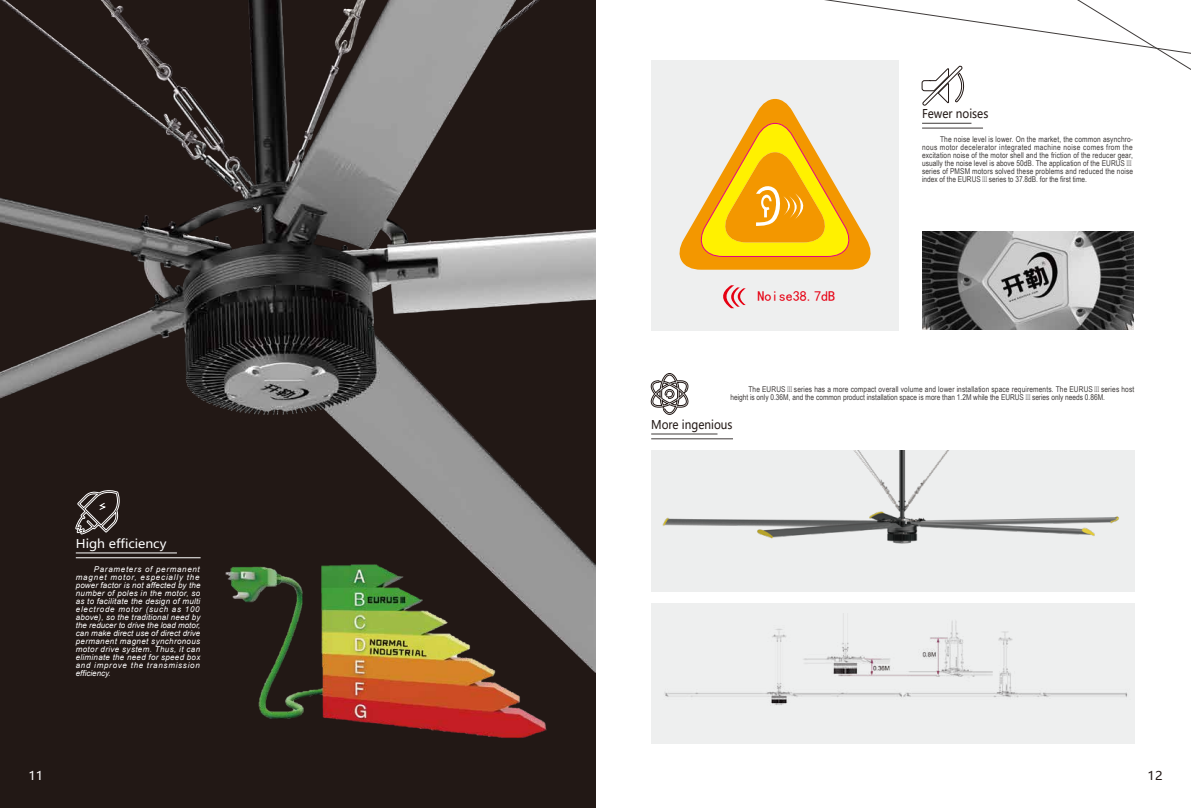
<style>
.page{position:relative;width:1191px;height:808px;background:#fff}
.page>*{position:absolute;margin:0;border:0;box-sizing:border-box;transform-origin:0 0}
.t1{font:14.1px "Sim Hei";color:#e60012}
.t2{font:12px "Microsoft Ya Hei";color:#221815;scale:.9 1}
.t3{font:12px "Microsoft Ya Hei";color:#fff;scale:1.06 1}
.t4{font:12px "Microsoft Ya Hei";color:#221815;scale:1.06 1}
.t5{font:italic 8px/8px "Arial";letter-spacing:.09em;color:#fff;text-align:justify}
.t6{font:8px/8px "Arial Narrow";color:#3e3a39;text-align:justify}
.t7{font:8px/8px "Arial Narrow";letter-spacing:.02em;color:#3e3a39}
.s1{font-family:"Adobe Song Std";font-weight:300}
</style>
<div class="page">
<img style="left:0;top:0;width:595px;height:808px">
<div style="left:651px;top:60px;width:248px;height:271px;background:#eeefef"></div>
<div style="left:651px;top:603px;width:483px;height:140px;background:#eeefef"></div>
<hr style="left:651px;top:439px;width:82px;height:1px;background:#3e3a39">
<hr style="left:651px;top:434px;width:66px;height:1px;background:#3e3a39">
<svg style="left:650px;top:373px;width:39px;height:42px"></svg>
<img style="left:653px;top:614px;width:481px;height:130px">
<img style="left:651px;top:451px;width:483px;height:141px">
<img style="left:923px;top:270px;width:210px;height:59px">
<svg style="left:679px;top:0;width:512px;height:270px"></svg>
<svg style="left:723px;top:285px;width:22px;height:23px"></svg>
<img style="left:217px;top:536px;width:342px;height:233px">
<h2 class="t2" style="left:922px;top:106px;width:75px">Fewer noises</h2>
<h1 class="t1" style="left:757px;top:289px;width:79px">Noise38.7dB</h1>
<p class="t6" style="left:922px;top:134px;width:213px;text-indent:18px">The noise level is lower. On the market, the common asynchro&shy;nous motor decelerator integrated machine noise comes from the excitation noise of the motor shell and the friction of the reducer gear, usually the noise level is above 50dB. The application of the EURUS<span class="s1">Ⅲ </span>series of PMSM motors solved these problems and reduced the noise index of the EURUS<span class="s1">Ⅲ</span>series to 37.8dB. for the first time.</p>
<h2 class="t3" style="left:76px;top:536px;width:87px">High efficiency</h2>
<p class="t5" style="left:76px;top:566px;width:126px;text-indent:18px">Parameters of permanent magnet motor, especially the power factor is not affected by the number of poles in the motor, so as to facilitate the design of multi electrode motor (such as 100 above), so the traditional need by the reducer to drive the load motor, can make direct use of direct drive permanent magnet synchronous motor drive system. Thus, it can eliminate the need for speed box and improve the transmission efficiency.</p>
<p class="t7" style="left:730px;top:385px;width:405px;text-indent:18px">The EURUS<span class="s1">Ⅲ</span>series has a more compact overall volume and lower installation space requirements. The EURUS<span class="s1">Ⅲ</span>series host height is only 0.36M, and the common product installation space is more than 1.2M while the EURUS<span class="s1">Ⅲ</span>series only needs 0.86M.</p>
<h2 class="t2" style="left:651px;top:417px;width:92px">More ingenious</h2>
<h2 class="t3" style="left:28px;top:767px;width:16px">11</h2>
<h2 class="t4" style="left:1147px;top:767px;width:16px">12</h2>
</div>
